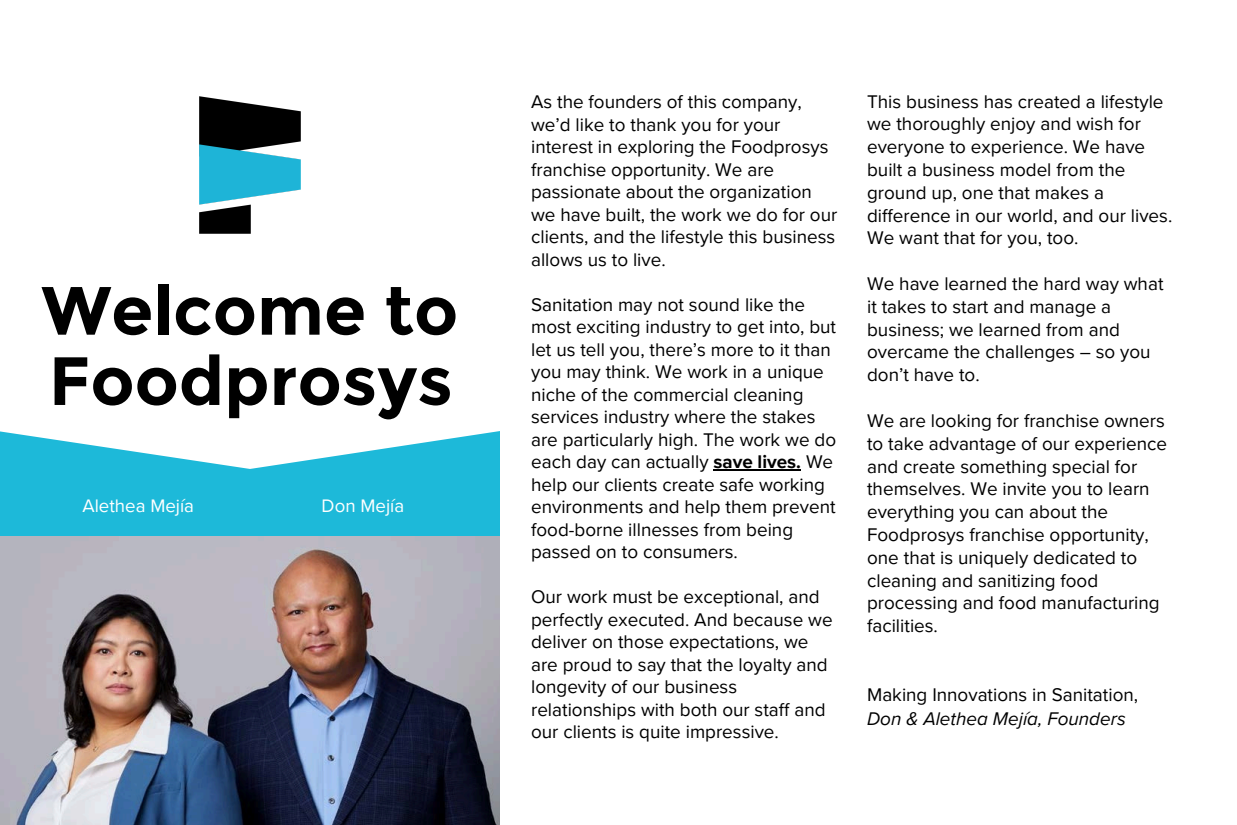
<style>
.page{position:relative;width:1237px;height:825px;background:#fff}
.page>*{position:absolute;margin:0;border:0;box-sizing:border-box;transform-origin:0 0}
.t1{font:700 68.1px "Montserrat";color:#000}
.t2{font:18.9px/22.5px "Proxima Nova";color:#000}
.t3{font:italic 18.9px "Proxima Nova";color:#000}
.t4{font:18.67px "Proxima Nova";color:#fff}
.s1{font-weight:700}
</style>
<div class="page">
<svg style="left:0;top:431px;width:500px;height:105px;fill:#1db9d9"></svg>
<hr style="left:713px;top:469px;width:88px;height:2px;background:#000">
<img style="left:0;top:536px;width:500px;height:289px">
<img style="left:199px;top:96px;width:102px;height:138px">
<p class="t1" style="left:42px;top:269px;width:418px">Welcome to</p>
<h1 class="t1" style="left:49px;top:339px;width:406px">Foodprosys</h1>
<p class="t4" style="left:82px;top:495px;width:113px">Alethea Mejía</p>
<p class="t4" style="left:322px;top:495px;width:84px">Don Mejía</p>
<h1 class="t2" style="left:531px;top:91px;width:308px">As the founders of this company, we’d like to thank you for your interest in exploring the Foodprosys franchise opportunity. We are passionate about the organization we have built, the work we do for our clients, and the lifestyle this business allows us to live.</h1>
<p class="t2" style="left:531px;top:293px;width:307px">Sanitation may not sound like the most exciting industry to get into, but let us tell you, there’s more to it than you may think. We work in a unique niche of the commercial cleaning services industry where the stakes are particularly high. The work we do each day can actually <span class="s1">save lives.</span> We help our clients create safe working environments and help them prevent food-borne illnesses from being passed on to consumers.</p>
<p class="t2" style="left:531px;top:586px;width:303px">Our work must be exceptional, and perfectly executed. And because we deliver on those expectations, we are proud to say that the loyalty and longevity of our business relationships with both our staff and our clients is quite impressive.</p>
<p class="t2" style="left:867px;top:90px;width:307px;line-height:22.8px">This business has created a lifestyle we thoroughly enjoy and wish for everyone to experience. We have built a business model from the ground up, one that makes a difference in our world, and our lives.<br>We want that for you, too.</p>
<p class="t2" style="left:867px;top:273px;width:298px;line-height:22.8px">We have learned the hard way what it takes to start and manage a business; we learned from and overcame the challenges – so you don’t have to.</p>
<p class="t2" style="left:867px;top:409px;width:302px;line-height:22.8px">We are looking for franchise owners to take advantage of our experience and create something special for themselves. We invite you to learn everything you can about the<br>Foodprosys franchise opportunity, one that is uniquely dedicated to cleaning and sanitizing food processing and food manufacturing facilities.</p>
<p class="t2" style="left:867px;top:683px;width:273px">Making Innovations in Sanitation,</p>
<p class="t3" style="left:867px;top:707px;width:260px">Don &amp; Alethea Mejía, Founders</p>
</div>
